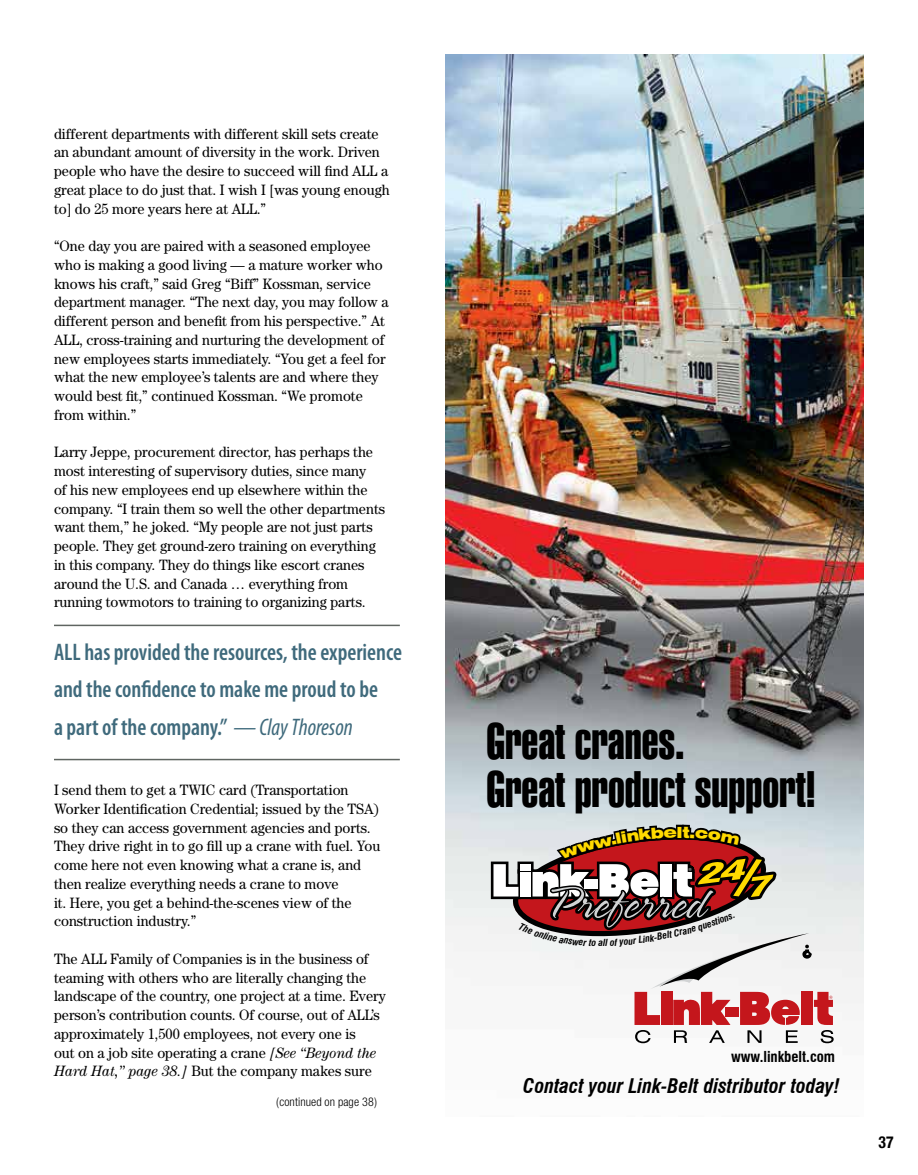
<style>
.page{position:relative;width:918px;height:1175px;background:#fff}
.page>*{position:absolute;margin:0;border:0;box-sizing:border-box;transform-origin:0 0}
.t1{font:49.8px/47.4px "Swiss 911 BT Extra Compressed";color:#000}
.t2{font:600 condensed 24px/37.5px "Myriad Pro";color:#3f6a7c;scale:.95 1}
.t3{font:italic 700 condensed 19.65px "Swiss 721 BT";color:#000}
.t4{font:700 condensed 16.5px "Helvetica Neue";color:#000;scale:.95 1}
.t5{font:15px/18.8px "Century";color:#000;scale:.95 1}
.t6{font:900 expanded 15px "Swiss 721 BT";color:#ffda00}
.t7{font:700 condensed 14.7px "Swiss 721 BT";color:#000}
.t8{font:300 condensed 12px "Helvetica Neue";letter-spacing:.01em;color:#000}
.t9{font:italic 700 condensed 9.45px "Swiss 721 BT";color:#000}
.s1{font-weight:400;font-style:italic}
.s2{font-style:italic}
</style>
<div class="page">
<img style="left:446px;top:54px;width:418px;height:990px">
<hr style="left:54px;top:624px;width:346px;height:2px;background:#5f6561">
<hr style="left:54px;top:758px;width:346px;height:2px;background:#5f6561">
<svg style="left:491px;top:818px;width:343px;height:225px"></svg>
<p class="t5" style="left:54px;top:124px;width:355px">different departments with different skill sets create an abundant amount of diversity in the work. Driven people who have the desire to succeed will find ALL a great place to do just that. I wish I [was young enough to] do 25 more years here at ALL.”</p>
<p class="t5" style="left:54px;top:236px;width:354px">“One day you are paired with a seasoned employee who is making a good living — a mature worker who knows his craft,” said Greg “Biff” Kossman, service department manager. “The next day, you may follow a different person and benefit from his perspective.” At ALL, cross-training and nurturing the development of new employees starts immediately. “You get a feel for what the new employee’s talents are and where they would best fit,” continued Kossman. “We promote from within.”</p>
<p class="t5" style="left:54px;top:442px;width:350px">Larry Jeppe, procurement director, has perhaps the most interesting of supervisory duties, since many<br>of his new employees end up elsewhere within the company. “I train them so well the other departments want them,” he joked. “My people are not just parts people. They get ground-zero training on everything in this company. They do things like escort cranes around the U.S. and Canada … everything from running towmotors to training to organizing parts.</p>
<h2 class="t2" style="left:54px;top:632px;width:368px">ALL has provided the resources, the experience and the confidence to make me proud to be<br>a part of the company.” <span class="s1">— Clay Thoreson</span></h2>
<p class="t5" style="left:54px;top:780px;width:345px">I send them to get a TWIC card (Transportation Worker Identification Credential; issued by the TSA) so they can access government agencies and ports.<br>They drive right in to go fill up a crane with fuel. You come here not even knowing what a crane is, and then realize everything needs a crane to move<br>it. Here, you get a behind-the-scenes view of the construction industry.”</p>
<p class="t5" style="left:54px;top:949px;width:351px">The ALL Family of Companies is in the business of teaming with others who are literally changing the landscape of the country, one project at a time. Every person’s contribution counts. Of course, out of ALL’s approximately 1,500 employees, not every one is<br>out on a job site operating a crane <span class="s2">[See “Beyond the Hard Hat,” page 38.]</span> But the company makes sure</p>
<p class="t8" style="left:276px;top:1095px;width:103px">(continued on page 38)</p>
<h1 class="t1" style="left:487px;top:718px;width:331px">Great cranes.<br>Great product support!</h1>
<p class="t9" style="left:599px;top:937px;width:6px">a</p>
<p class="t6" style="left:677px;top:823px;width:8px">l</p>
<p class="t7" style="left:731px;top:1048px;width:106px">www.linkbelt.com</p>
<h3 class="t3" style="left:523px;top:1074px;width:318px">Contact your Link-Belt distributor today!</h3>
<p class="t4" style="left:879px;top:1132px;width:17px">37</p>
</div>
